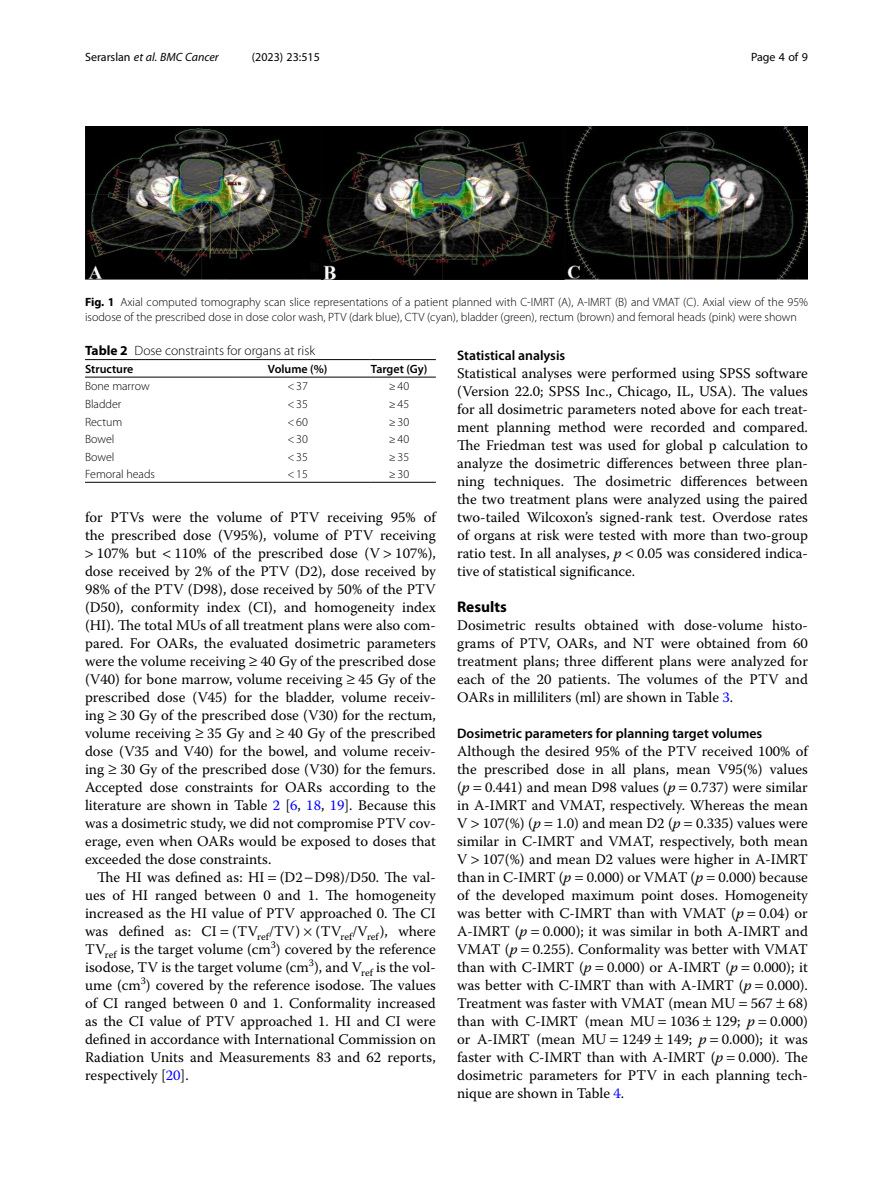
<style>
.page{position:relative;width:893px;height:1191px;background:#fff}
.page>*{position:absolute;margin:0;border:0;box-sizing:border-box;transform-origin:0 0}
.Head_1{font:700 15.45px "Myriad Pro";color:#000}
.Body_Text{font:14.7px/18px "Warnock Pro";color:#000;text-align:justify}
.Body_Text_Indent{font:14.7px/18px "Warnock Pro";color:#000;text-align:justify}
.Head_2{font:600 13.8px "Myriad Pro";color:#000}
.Table_Caption{font:300 13.5px "Myriad Pro";color:#000}
.Figure_Caption{font:300 12px/15px "Myriad Pro";color:#000}
.Table_Body{font:300 12px "Myriad Pro";color:#000}
.Table_Head{font:600 12px "Myriad Pro";color:#000}
.t1{font:italic 12px "Myriad Pro";color:#000}
.t2{font:12px "Myriad Pro";color:#000}
.s1{font-style:normal}
.s2{font-weight:700}
.s3{color:#00f}
.s4{font-style:italic}
</style>
<div class="page">
<hr style="left:85px;top:377px;width:148px;height:1px;background:#000">
<hr style="left:233px;top:359px;width:138px;height:1px;background:#000">
<hr style="left:233px;top:377px;width:138px;height:1px;background:#000">
<hr style="left:371px;top:359px;width:65px;height:1px;background:#000">
<hr style="left:371px;top:377px;width:65px;height:1px;background:#000">
<hr style="left:85px;top:482px;width:148px;height:1px;background:#000">
<hr style="left:233px;top:482px;width:138px;height:1px;background:#000">
<hr style="left:371px;top:482px;width:65px;height:1px;background:#000">
<hr style="left:85px;top:359px;width:148px;height:1px;background:#000">
<img style="left:85px;top:126px;width:723px;height:153px">
<p class="t1" style="left:85px;top:50px;width:135px"><span class="s1">Serarslan</span> et al. BMC Cancer</p>
<p class="t2" style="left:252px;top:50px;width:70px">(2023) 23:515</p>
<p class="t2" style="left:751px;top:50px;width:58px">Page 4 of 9</p>
<p class="Figure_Caption" style="left:85px;top:295px;width:724px"><span class="s2">Fig. 1</span> Axial computed tomography scan slice representations of a patient planned with C-IMRT (A), A-IMRT (B) and VMAT (C). Axial view of the 95% isodose of the prescribed dose in dose color wash, PTV (dark blue), CTV (cyan), bladder (green), rectum (brown) and femoral heads (pink) were shown</p>
<p class="Table_Caption" style="left:85px;top:343px;width:232px"><span class="s2">Table 2</span> Dose constraints for organs at risk</p>
<p class="Table_Head" style="left:85px;top:361px;width:50px">Structure</p>
<p class="Table_Head" style="left:268px;top:361px;width:61px">Volume (%)</p>
<p class="Table_Head" style="left:371px;top:361px;width:58px">Target (Gy)</p>
<p class="Table_Body" style="left:85px;top:380px;width:66px">Bone marrow</p>
<p class="Table_Body" style="left:287px;top:380px;width:22px">&lt;37</p>
<p class="Table_Body" style="left:389px;top:380px;width:22px">≥40</p>
<p class="Table_Body" style="left:85px;top:397px;width:38px">Bladder</p>
<p class="Table_Body" style="left:287px;top:397px;width:22px">&lt;35</p>
<p class="Table_Body" style="left:389px;top:397px;width:22px">≥45</p>
<p class="Table_Body" style="left:85px;top:415px;width:39px">Rectum</p>
<p class="Table_Body" style="left:287px;top:415px;width:22px">&lt;60</p>
<p class="Table_Body" style="left:389px;top:415px;width:22px">≥30</p>
<p class="Table_Body" style="left:85px;top:432px;width:31px">Bowel</p>
<p class="Table_Body" style="left:287px;top:432px;width:22px">&lt;30</p>
<p class="Table_Body" style="left:389px;top:432px;width:22px">≥40</p>
<p class="Table_Body" style="left:85px;top:450px;width:31px">Bowel</p>
<p class="Table_Body" style="left:287px;top:450px;width:22px">&lt;35</p>
<p class="Table_Body" style="left:389px;top:450px;width:22px">≥35</p>
<p class="Table_Body" style="left:85px;top:467px;width:72px">Femoral heads</p>
<p class="Table_Body" style="left:287px;top:467px;width:22px">&lt;15</p>
<p class="Table_Body" style="left:389px;top:467px;width:22px">≥30</p>
<p class="Body_Text" style="left:85px;top:508px;width:352px">for PTVs were the volume of PTV receiving 95% of</p>
<p class="Body_Text" style="left:85px;top:526px;width:352px">the prescribed dose (V95%), volume of PTV receiving</p>
<p class="Body_Text" style="left:97px;top:544px;width:341px">107% but 110% of the prescribed dose (V 107%),</p>
<p class="Body_Text" style="left:85px;top:562px;width:352px">dose received by 2% of the PTV (D2), dose received by</p>
<p class="Body_Text" style="left:85px;top:580px;width:352px">98% of the PTV (D98), dose received by 50% of the PTV</p>
<p class="Body_Text" style="left:85px;top:598px;width:352px">(D50), conformity index (CI), and homogeneity index</p>
<p class="Body_Text" style="left:85px;top:616px;width:352px">(HI). The total MUs of all treatment plans were also com-</p>
<p class="Body_Text" style="left:85px;top:634px;width:352px">pared. For OARs, the evaluated dosimetric parameters</p>
<p class="Body_Text" style="left:85px;top:652px;width:352px">were the volume receiving ≥ 40 Gy of the prescribed dose</p>
<p class="Body_Text" style="left:85px;top:670px;width:352px">(V40) for bone marrow, volume receiving ≥ 45 Gy of the</p>
<p class="Body_Text" style="left:85px;top:688px;width:352px">prescribed dose (V45) for the bladder, volume receiv-</p>
<p class="Body_Text" style="left:85px;top:706px;width:352px">ing ≥ 30 Gy of the prescribed dose (V30) for the rectum,</p>
<p class="Body_Text" style="left:85px;top:724px;width:352px">volume receiving ≥ 35 Gy and ≥ 40 Gy of the prescribed</p>
<p class="Body_Text" style="left:85px;top:742px;width:352px">dose (V35 and V40) for the bowel, and volume receiv-</p>
<p class="Body_Text" style="left:85px;top:760px;width:352px">ing ≥ 30 Gy of the prescribed dose (V30) for the femurs.</p>
<p class="Body_Text" style="left:85px;top:778px;width:352px">Accepted dose constraints for OARs according to the</p>
<p class="Body_Text" style="left:85px;top:796px;width:352px">literature are shown in Table <span class="s3">2</span> [<span class="s3">6</span>, <span class="s3">18</span>, <span class="s3">19</span>]. Because this</p>
<p class="Body_Text" style="left:85px;top:814px;width:352px">was a dosimetric study, we did not compromise PTV cov-</p>
<p class="Body_Text" style="left:85px;top:832px;width:352px">erage, even when OARs would be exposed to doses that</p>
<p class="Body_Text" style="left:85px;top:850px;width:188px">exceeded the dose constraints.</p>
<p class="Body_Text_Indent" style="left:85px;top:868px;width:352px;text-indent:12px">The HI was defined as: HI (D2−D98)/D50. The val&shy;ues of HI ranged between 0 and 1. The homogeneity increased as the HI value of PTV approached 0. The CI was defined as: CI (TV<sub>ref</sub>/TV) (TV<sub>ref</sub>/V<sub>ref</sub>), where TV<sub>ref</sub> is the target volume (cm<sup>3</sup>) covered by the reference isodose, TV is the target volume (cm<sup>3</sup>), and V<sub>ref</sub> is the vol&shy;ume (cm<sup>3</sup>) covered by the reference isodose. The values of CI ranged between 0 and 1. Conformality increased as the CI value of PTV approached 1. HI and CI were defined in accordance with International Commission on Radiation Units and Measurements 83 and 62 reports, respectively [<span class="s3">20</span>].</p>
<p class="Head_2" style="left:457px;top:347px;width:110px">Statistical analysis</p>
<p class="Body_Text" style="left:457px;top:364px;width:352px">Statistical analyses were performed using SPSS software (Version 22.0; SPSS Inc., Chicago, IL, USA). The values for all dosimetric parameters noted above for each treat&shy;ment planning method were recorded and compared.<br>The Friedman test was used for global p calculation to analyze the dosimetric differences between three plan&shy;ning techniques. The dosimetric differences between the two treatment plans were analyzed using the paired two-tailed Wilcoxon’s signed-rank test. Overdose rates of organs at risk were tested with more than two-group ratio test. In all analyses, <span class="s4">p</span> 0.05 was considered indica&shy;tive of statistical significance.</p>
<p class="Head_1" style="left:457px;top:597px;width:51px">Results</p>
<p class="Body_Text" style="left:457px;top:616px;width:352px">Dosimetric results obtained with dose-volume histo&shy;grams of PTV, OARs, and NT were obtained from 60 treatment plans; three different plans were analyzed for each of the 20 patients. The volumes of the PTV and OARs in milliliters (ml) are shown in Table <span class="s3">3</span>.</p>
<p class="Head_2" style="left:457px;top:725px;width:307px">Dosimetric parameters for planning target volumes</p>
<p class="Body_Text" style="left:457px;top:742px;width:352px">Although the desired 95% of the PTV received 100% of the prescribed dose in all plans, mean V95(%) values (<span class="s4">p</span> 0.441) and mean D98 values (<span class="s4">p</span> 0.737) were similar in A-IMRT and VMAT, respectively. Whereas the mean V 107(%) (<span class="s4">p</span> 1.0) and mean D2 (<span class="s4">p</span> 0.335) values were similar in C-IMRT and VMAT, respectively, both mean V 107(%) and mean D2 values were higher in A-IMRT than in C-IMRT (<span class="s4">p</span> 0.000) or VMAT (<span class="s4">p</span> 0.000) because of the developed maximum point doses. Homogeneity was better with C-IMRT than with VMAT (<span class="s4">p</span> 0.04) or A-IMRT (<span class="s4">p</span> 0.000); it was similar in both A-IMRT and VMAT (<span class="s4">p</span> 0.255). Conformality was better with VMAT than with C-IMRT (<span class="s4">p</span> 0.000) or A-IMRT (<span class="s4">p</span> 0.000); it was better with C-IMRT than with A-IMRT (<span class="s4">p</span> 0.000).<br>Treatment was faster with VMAT (mean MU 567 68) than with C-IMRT (mean MU 1036 129; <span class="s4">p</span> 0.000) or A-IMRT (mean MU 1249 149; <span class="s4">p</span> 0.000); it was faster with C-IMRT than with A-IMRT (<span class="s4">p</span> 0.000). The dosimetric parameters for PTV in each planning tech&shy;nique are shown in Table <span class="s3">4</span>.</p>
</div>
